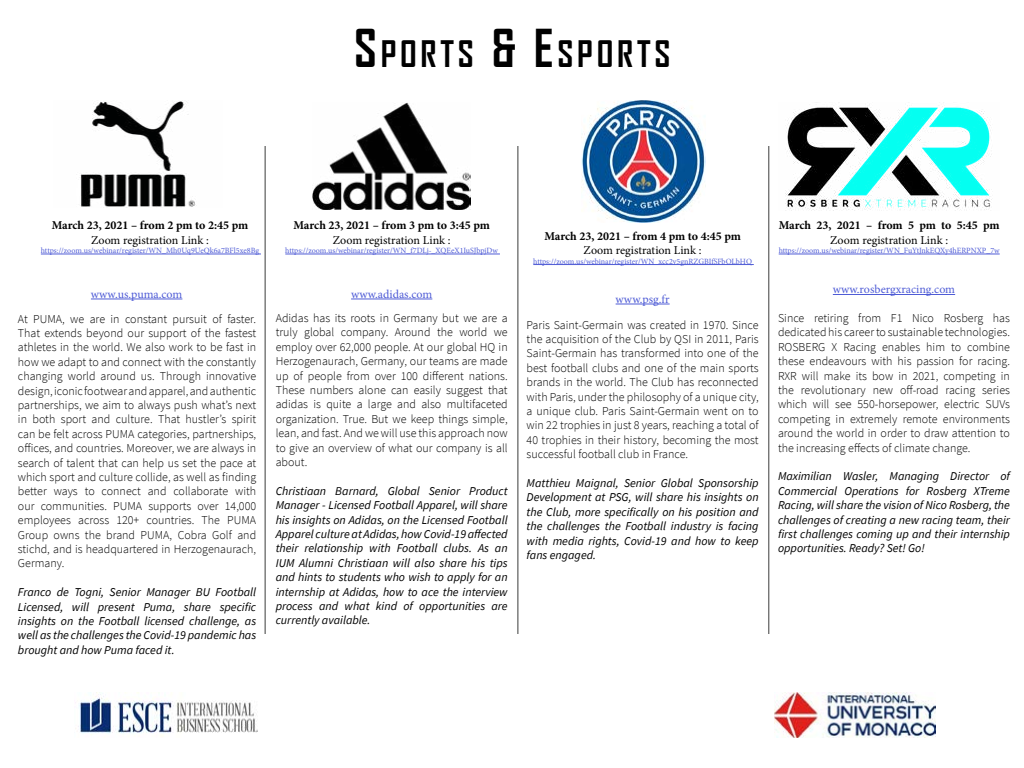
<style>
.page{position:relative;width:1024px;height:768px;background:#fff}
.page>*{position:absolute;margin:0;border:0;box-sizing:border-box;transform-origin:0 0}
.t1{font:700 35px "Agency FB";letter-spacing:.105em;color:#000}
.t2{font:300 12px/14.4px "Source Sans Pro";color:#000;text-align:justify}
.t3{font:italic 12px/14.4px "Source Sans Pro";color:#000;text-align:justify}
.t4{font:700 12px "Minion Pro";letter-spacing:-.005em;color:#000}
.t5{font:12px "Minion Pro";color:#000}
.t6{font:12px "Minion Pro";color:#4f5cd6}
.t7{font:8px "Minion Pro";color:#4f5cd6}
.s1{font-size:50px}
</style>
<div class="page">
<hr style="left:518px;top:146px;width:1px;height:488px;background:#3b3c3b">
<hr style="left:265px;top:146px;width:1px;height:488px;background:#3b3c3b">
<hr style="left:533px;top:264px;width:221px;height:1px;background:#4f5cd6">
<img style="left:581px;top:100px;width:125px;height:123px">
<hr style="left:616px;top:304px;width:54px;height:1px;background:#4f5cd6">
<hr style="left:41px;top:254px;width:220px;height:1px;background:#4f5cd6">
<img style="left:80px;top:101px;width:116px;height:107px">
<hr style="left:91px;top:299px;width:91px;height:1px;background:#4f5cd6">
<hr style="left:285px;top:254px;width:215px;height:1px;background:#4f5cd6">
<img style="left:313px;top:102px;width:157px;height:107px">
<hr style="left:351px;top:299px;width:81px;height:1px;background:#4f5cd6">
<hr style="left:769px;top:146px;width:1px;height:488px;background:#3b3c3b">
<hr style="left:779px;top:254px;width:221px;height:1px;background:#4f5cd6">
<img style="left:785px;top:105px;width:207px;height:106px">
<hr style="left:833px;top:294px;width:122px;height:1px;background:#4f5cd6">
<img style="left:75px;top:694px;width:183px;height:43px">
<img style="left:774px;top:693px;width:162px;height:44px">
<h1 class="t1" style="left:354px;top:32px;width:318px"><span class="s1">S</span>PORTS <span class="s1">&amp; E</span>SPORTS</h1>
<p class="t4" style="left:52px;top:217px;width:198px">March 23, 2021 – from 2 pm to 2:45 pm</p>
<p class="t5" style="left:91px;top:232px;width:119px">Zoom registration Link :</p>
<p class="t7" style="left:41px;top:245px;width:220px">https://zoom.us/webinar/register/WN_Mh0Uq9UeQk6a7BFl5xe8Bg</p>
<p class="t4" style="left:293px;top:217px;width:198px">March 23, 2021 – from 3 pm to 3:45 pm</p>
<p class="t5" style="left:333px;top:232px;width:119px">Zoom registration Link :</p>
<p class="t7" style="left:285px;top:245px;width:214px">https://zoom.us/webinar/register/WN_f7DLj-_XQEeX1IuSJbpjDw</p>
<p class="t4" style="left:544px;top:227px;width:198px">March 23, 2021 – from 4 pm to 4:45 pm</p>
<p class="t5" style="left:584px;top:242px;width:119px">Zoom registration Link :</p>
<p class="t7" style="left:533px;top:256px;width:220px">https://zoom.us/webinar/register/WN_xcc2v5gnRZGBIfSFbOLbHQ</p>
<p class="t4" style="left:779px;top:217px;width:223px">March 23, 2021 – from 5 pm to 5:45 pm</p>
<p class="t5" style="left:830px;top:232px;width:119px">Zoom registration Link :</p>
<p class="t7" style="left:779px;top:245px;width:223px">https://zoom.us/webinar/register/WN_FuYtJnkEQXy4hERPNXP_7w</p>
<p class="t6" style="left:91px;top:286px;width:93px">www.us.puma.com</p>
<p class="t6" style="left:351px;top:286px;width:83px">www.adidas.com</p>
<p class="t6" style="left:616px;top:291px;width:56px">www.psg.fr</p>
<p class="t6" style="left:833px;top:281px;width:124px">www.rosbergxracing.com</p>
<p class="t2" style="left:18px;top:311px;width:240px">At PUMA, we are in constant pursuit of faster.<br>That extends beyond our support of the fastest athletes in the world. We also work to be fast in how we adapt to and connect with the constantly changing world around us. Through innovative design, iconic footwear and apparel, and authentic partnerships, we aim to always push what’s next in both sport and culture. That hustler’s spirit can be felt across PUMA categories, partnerships, offices, and countries. Moreover, we are always in search of talent that can help us set the pace at which sport and culture collide, as well as finding better ways to connect and collaborate with our communities. PUMA supports over 14,000 employees across 120+ countries. The PUMA Group owns the brand PUMA, Cobra Golf and stichd, and is headquartered in Herzogenaurach, Germany.</p>
<p class="t3" style="left:18px;top:585px;width:240px">Franco de Togni, Senior Manager BU Football Licensed, will present Puma, share specific insights on the Football licensed challenge, as well as the challenges the Covid-19 pandemic has brought and how Puma faced it.</p>
<p class="t2" style="left:276px;top:311px;width:234px">Adidas has its roots in Germany but we are a truly global company. Around the world we employ over 62,000 people. At our global HQ in Herzogenaurach, Germany, our teams are made up of people from over 100 different nations.<br>These numbers alone can easily suggest that adidas is quite a large and also multifaceted organization. True. But we keep things simple, lean, and fast. And we will use this approach now to give an overview of what our company is all about.</p>
<p class="t3" style="left:276px;top:483px;width:234px">Christiaan Barnard, Global Senior Product Manager - Licensed Football Apparel, will share his insights on Adidas, on the Licensed Football Apparel culture at Adidas, how Covid-19 affected their relationship with Football clubs. As an IUM Alumni Christiaan will also share his tips and hints to students who wish to apply for an internship at Adidas, how to ace the interview process and what kind of opportunities are currently available.</p>
<p class="t2" style="left:527px;top:317px;width:234px">Paris Saint-Germain was created in 1970. Since the acquisition of the Club by QSI in 2011, Paris Saint-Germain has transformed into one of the best football clubs and one of the main sports brands in the world. The Club has reconnected with Paris, under the philosophy of a unique city, a unique club. Paris Saint-Germain went on to win 22 trophies in just 8 years, reaching a total of 40 trophies in their history, becoming the most successful football club in France.</p>
<p class="t3" style="left:527px;top:476px;width:234px">Matthieu Maignal, Senior Global Sponsorship Development at PSG, will share his insights on the Club, more specifically on his position and the challenges the Football industry is facing with media rights, Covid-19 and how to keep fans engaged.</p>
<p class="t2" style="left:778px;top:311px;width:234px">Since retiring from F1 Nico Rosberg has dedicated his career to sustainable technologies.<br>ROSBERG X Racing enables him to combine these endeavours with his passion for racing.<br>RXR will make its bow in 2021, competing in the revolutionary new off-road racing series which will see 550-horsepower, electric SUVs competing in extremely remote environments around the world in order to draw attention to the increasing effects of climate change.</p>
<p class="t3" style="left:778px;top:469px;width:234px">Maximilian Wasler, Managing Director of Commercial Operations for Rosberg XTreme Racing, will share the vision of Nico Rosberg, the challenges of creating a new racing team, their first challenges coming up and their internship opportunities. Ready? Set! Go!</p>
</div>
